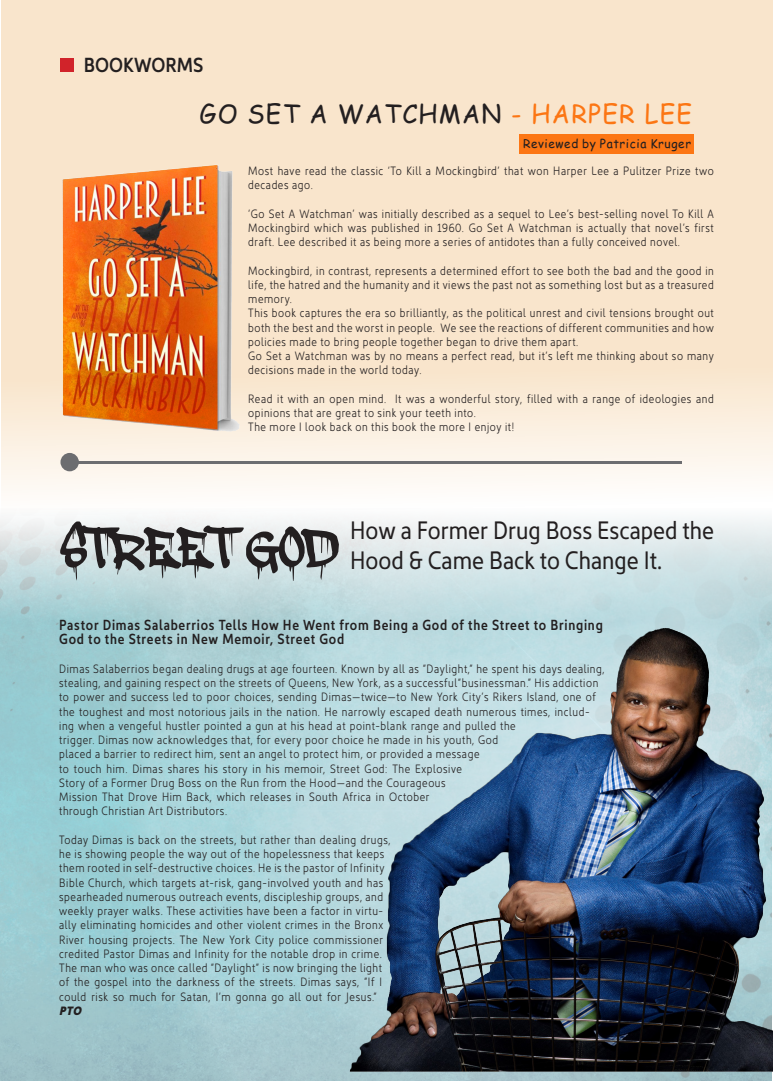
<style>
.page{position:relative;width:773px;height:1081px;background:#fff}
.page>*{position:absolute;margin:0;border:0;box-sizing:border-box;transform-origin:0 0}
.t1{font:68.88px "adrippingmarker";color:#231f20}
.t2{font:25.62px "GUSTO";letter-spacing:.05em;color:#231f20}
.t3{font:25.5px/30.6px "Kyrial Sans Pro Regular Cond";color:#231f20}
.t4{font:20.62px "Kyrial Sans Pro Semi Bold Cond";color:#231f20}
.t5{font:14.75px "Kyrial Sans Pro Semi Bold Cond";letter-spacing:.05em;color:#231f20}
.t6{font:12.25px/14.2px "Kyrial Sans Pro Light Cond";letter-spacing:.05em;color:#231f20}
.t7{font:12.25px "GUSTO";letter-spacing:.05em;color:#231f20}
.s1{color:#fc7614}
.s2{font-family:"Kyrial Sans Pro Black Cond";font-style:italic}
</style>
<div class="page">
<svg style="left:1px;top:1px;width:771px;height:520px;background:#f9e8d3"></svg>
<div style="left:519px;top:134px;width:174px;height:19px;background:#fc7614"></div>
<div style="left:60px;top:58px;width:14px;height:14px;background:#d1232a"></div>
<img style="left:52px;top:160px;width:189px;height:278px">
<div style="left:60px;top:453px;width:19px;height:18px;background:#6c6d70;border-radius:50%"></div>
<hr style="left:74px;top:461px;width:607px;height:2px;background:#6c6d70">
<img style="left:343px;top:613px;width:429px;height:468px">
<p class="t4" style="left:84px;top:50px;width:121px">BOOKWORMS</p>
<p class="t2" style="left:199px;top:95px;width:494px">GO SET A WATCHMAN <span class="s1">- HARPER LEE</span></p>
<p class="t7" style="left:523px;top:135px;width:169px">Reviewed by Patricia Kruger</p>
<p class="t6" style="left:248px;top:162px;width:467px">Most have read the classic ‘To Kill a Mockingbird’ that won Harper Lee a Pulitzer Prize two decades ago.</p>
<p class="t6" style="left:248px;top:205px;width:467px;text-align:justify">‘Go Set A Watchman’ was initially described as a sequel to Lee’s best-selling novel To Kill A Mockingbird which was published in 1960. Go Set A Watchman is actually that novel’s first draft. Lee described it as being more a series of antidotes than a fully conceived novel.</p>
<p class="t6" style="left:248px;top:262px;width:467px;text-align:justify">Mockingbird, in contrast, represents a determined effort to see both the bad and the good in life, the hatred and the humanity and it views the past not as something lost but as a treasured memory.</p>
<p class="t6" style="left:248px;top:305px;width:467px;text-align:justify">This book captures the era so brilliantly, as the political unrest and civil tensions brought out both the best and the worst in people. We see the reactions of different communities and how policies made to bring people together began to drive them apart.</p>
<p class="t6" style="left:248px;top:347px;width:467px">Go Set a Watchman was by no means a perfect read, but it’s left me thinking about so many decisions made in the world today.</p>
<p class="t6" style="left:248px;top:390px;width:467px">Read it with an open mind. It was a wonderful story, filled with a range of ideologies and opinions that are great to sink your teeth into.</p>
<p class="t6" style="left:248px;top:419px;width:267px">The more I look back on this book the more I enjoy it!</p>
<p class="t1" style="left:60px;top:515px;width:279px">STREET GOD</p>
<p class="t3" style="left:350px;top:513px;width:365px">How a Former Drug Boss Escaped the<br>Hood &amp; Came Back to Change It.</p>
<p class="t5" style="left:59px;top:614px;width:545px">Pastor Dimas Salaberrios Tells How He Went from Being a God of the Street to Bringing</p>
<p class="t5" style="left:59px;top:628px;width:286px">God to the Streets in New Memoir, Street God</p>
<p class="t6" style="left:59px;top:660px;width:547px">Dimas Salaberrios began dealing drugs at age fourteen. Known by all as “Daylight,” he spent his days dealing, stealing, and gaining respect on the streets of Queens, New York, as a successful“businessman.” His addiction to power and success led to poor choices, sending Dimas—twice—to New York City’s Rikers Island, one of the toughest and most notorious jails in the nation. He narrowly escaped death numerous times, includ&shy;ing when a vengeful hustler pointed a gun at his head at point-blank range and pulled the<br>trigger. Dimas now acknowledges that, for every poor choice he made in his youth, God<br>placed a barrier to redirect him, sent an angel to protect him, or provided a message<br>to touch him. Dimas shares his story in his memoir, Street God: The Explosive<br>Story of a Former Drug Boss on the Run from the Hood—and the Courageous<br>Mission That Drove Him Back, which releases in South Africa in October<br>through Christian Art Distributors.</p>
<p class="t6" style="left:59px;top:831px;width:333px">Today Dimas is back on the streets, but rather than dealing drugs, he is showing people the way out of the hopelessness that keeps them rooted in self-destructive choices. He is the pastor of Infinity Bible Church, which targets at-risk, gang-involved youth and has spearheaded numerous outreach events, discipleship groups, and weekly prayer walks. These activities have been a factor in virtu&shy;ally eliminating homicides and other violent crimes in the Bronx River housing projects. The New York City police commissioner credited Pastor Dimas and Infinity for the notable drop in crime.<br>The man who was once called “Daylight” is now bringing the light of the gospel into the darkness of the streets. Dimas says, “If I could risk so much for Satan, I’m gonna go all out for Jesus.” <span class="s2">PTO</span></p>
</div>
